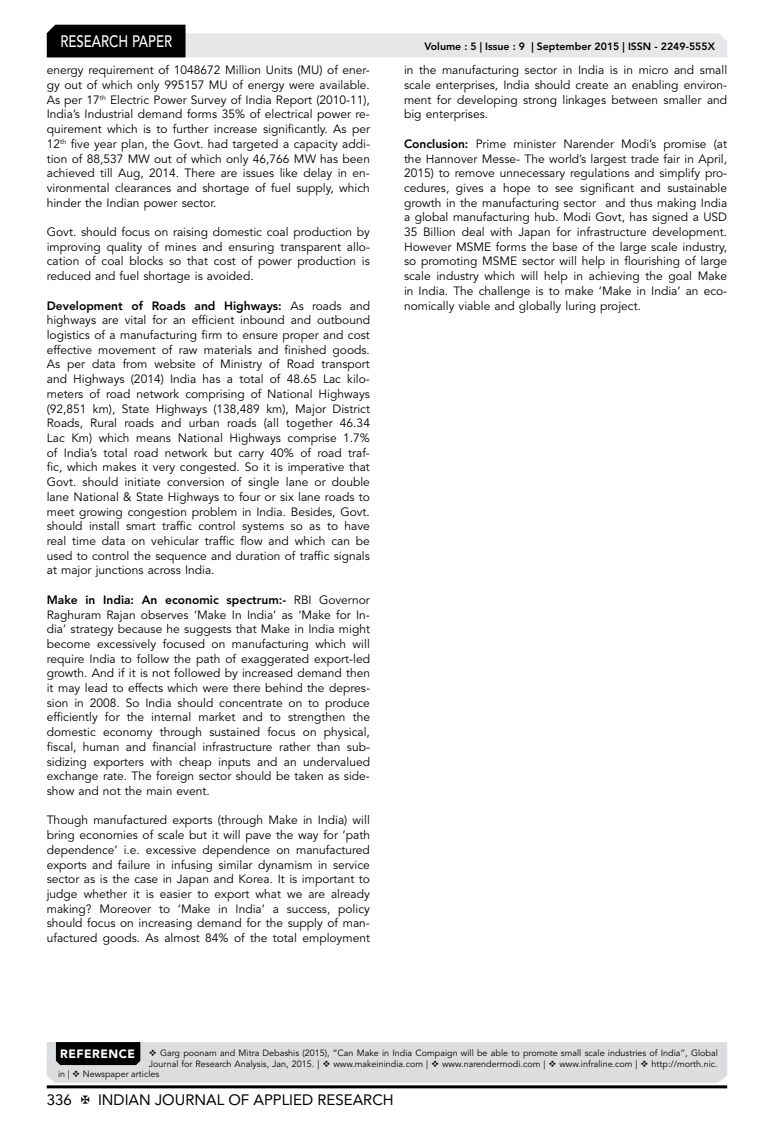
<style>
.page{position:relative;width:774px;height:1136px;background:#fff}
.page>*{position:absolute;margin:0;border:0;box-sizing:border-box;transform-origin:0 0}
.t1{font:500 16.5px "Avenir LT Std";color:#fff;scale:.8 1}
.t2{font:15px "Avenir LT Std";color:#000}
.t3{font:12px/14.7px "Avenir LT Std";color:#000;text-align:justify}
.t4{font:800 10.5px "Avenir LT Std";color:#000}
.t5{font:9px "Avenir LT Std";color:#000}
.s1{font-weight:800}
.s2{font-weight:900;font-size:12px;color:#fff}
</style>
<div class="page">
<hr style="left:47px;top:1085px;width:680px;height:3px;background:#000">
<svg style="left:47px;top:25px;width:680px;height:32px"></svg>
<svg style="left:47px;top:1042px;width:680px;height:40px;background:#cccdce"></svg>
<h1 class="t1" style="left:60px;top:32px;width:139px">RESEARCH PAPER</h1>
<p class="t3" style="left:47px;top:63px;width:325px">energy requirement of 1048672 Million Units (MU) of ener&shy;gy out of which only 995157 MU of energy were available.<br>As per 17<sup>th</sup> Electric Power Survey of India Report (2010-11), India’s Industrial demand forms 35% of electrical power re&shy;quirement which is to further increase significantly. As per 12<sup>th</sup> five year plan, the Govt. had targeted a capacity addi&shy;tion of 88,537 MW out of which only 46,766 MW has been achieved till Aug, 2014. There are issues like delay in en&shy;vironmental clearances and shortage of fuel supply, which hinder the Indian power sector.</p>
<p class="t3" style="left:47px;top:225px;width:325px">Govt. should focus on raising domestic coal production by improving quality of mines and ensuring transparent allo&shy;cation of coal blocks so that cost of power production is reduced and fuel shortage is avoided.</p>
<p class="t3" style="left:47px;top:298px;width:325px"><span class="s1">Development of Roads and Highways:</span> As roads and highways are vital for an efficient inbound and outbound logistics of a manufacturing firm to ensure proper and cost effective movement of raw materials and finished goods.<br>As per data from website of Ministry of Road transport and Highways (2014) India has a total of 48.65 Lac kilo&shy;meters of road network comprising of National Highways (92,851 km), State Highways (138,489 km), Major District Roads, Rural roads and urban roads (all together 46.34<br>Lac Km) which means National Highways comprise 1.7% of India’s total road network but carry 40% of road traf&shy;fic, which makes it very congested. So it is imperative that Govt. should initiate conversion of single lane or double lane National &amp; State Highways to four or six lane roads to meet growing congestion problem in India. Besides, Govt. should install smart traffic control systems so as to have real time data on vehicular traffic flow and which can be used to control the sequence and duration of traffic signals at major junctions across India.</p>
<p class="t3" style="left:47px;top:592px;width:325px"><span class="s1">Make in India: An economic spectrum:-</span> RBI Governor Raghuram Rajan observes ‘Make In India’ as ‘Make for In&shy;dia’ strategy because he suggests that Make in India might become excessively focused on manufacturing which will require India to follow the path of exaggerated export-led growth. And if it is not followed by increased demand then it may lead to effects which were there behind the depres&shy;sion in 2008. So India should concentrate on to produce efficiently for the internal market and to strengthen the domestic economy through sustained focus on physical, fiscal, human and financial infrastructure rather than sub&shy;sidizing exporters with cheap inputs and an undervalued exchange rate. The foreign sector should be taken as side&shy;show and not the main event.</p>
<p class="t3" style="left:47px;top:813px;width:325px">Though manufactured exports (through Make in India) will bring economies of scale but it will pave the way for ‘path dependence’ i.e. excessive dependence on manufactured exports and failure in infusing similar dynamism in service sector as is the case in Japan and Korea. It is important to judge whether it is easier to export what we are already making? Moreover to ‘Make in India’ a success, policy should focus on increasing demand for the supply of man&shy;ufactured goods. As almost 84% of the total employment</p>
<p class="t4" style="left:424px;top:41px;width:292px">Volume : 5 | Issue : 9 | September 2015 | ISSN - 2249-555X</p>
<p class="t3" style="left:404px;top:63px;width:325px">in the manufacturing sector in India is in micro and small scale enterprises, India should create an enabling environ&shy;ment for developing strong linkages between smaller and big enterprises.</p>
<p class="t3" style="left:404px;top:137px;width:325px"><span class="s1">Conclusion:</span> Prime minister Narender Modi’s promise (at the Hannover Messe- The world’s largest trade fair in April, 2015) to remove unnecessary regulations and simplify pro&shy;cedures, gives a hope to see significant and sustainable growth in the manufacturing sector and thus making India a global manufacturing hub. Modi Govt, has signed a USD 35 Billion deal with Japan for infrastructure development.<br>However MSME forms the base of the large scale industry, so promoting MSME sector will help in flourishing of large scale industry which will help in achieving the goal Make in India. The challenge is to make ‘Make in India’ an eco&shy;nomically viable and globally luring project.</p>
<p class="t5" style="left:60px;top:1047px;width:659px"><span class="s2">REFERENCE</span> ❖ Garg poonam and Mitra Debashis (2015), “Can Make in India Compaign will be able to promote small scale industries of India”, Global</p>
<p class="t5" style="left:149px;top:1058px;width:570px">Journal for Research Analysis, Jan, 2015. | ❖ www.makeinindia.com | ❖ www.narendermodi.com | ❖ www.infraline.com | ❖ http://morth.nic.</p>
<p class="t5" style="left:58px;top:1068px;width:103px">in | ❖ Newspaper articles</p>
<p class="t2" style="left:47px;top:1090px;width:27px">336</p>
<p class="t2" style="left:98px;top:1090px;width:297px">INDIAN JOURNAL OF APPLIED RESEARCH</p>
</div>
